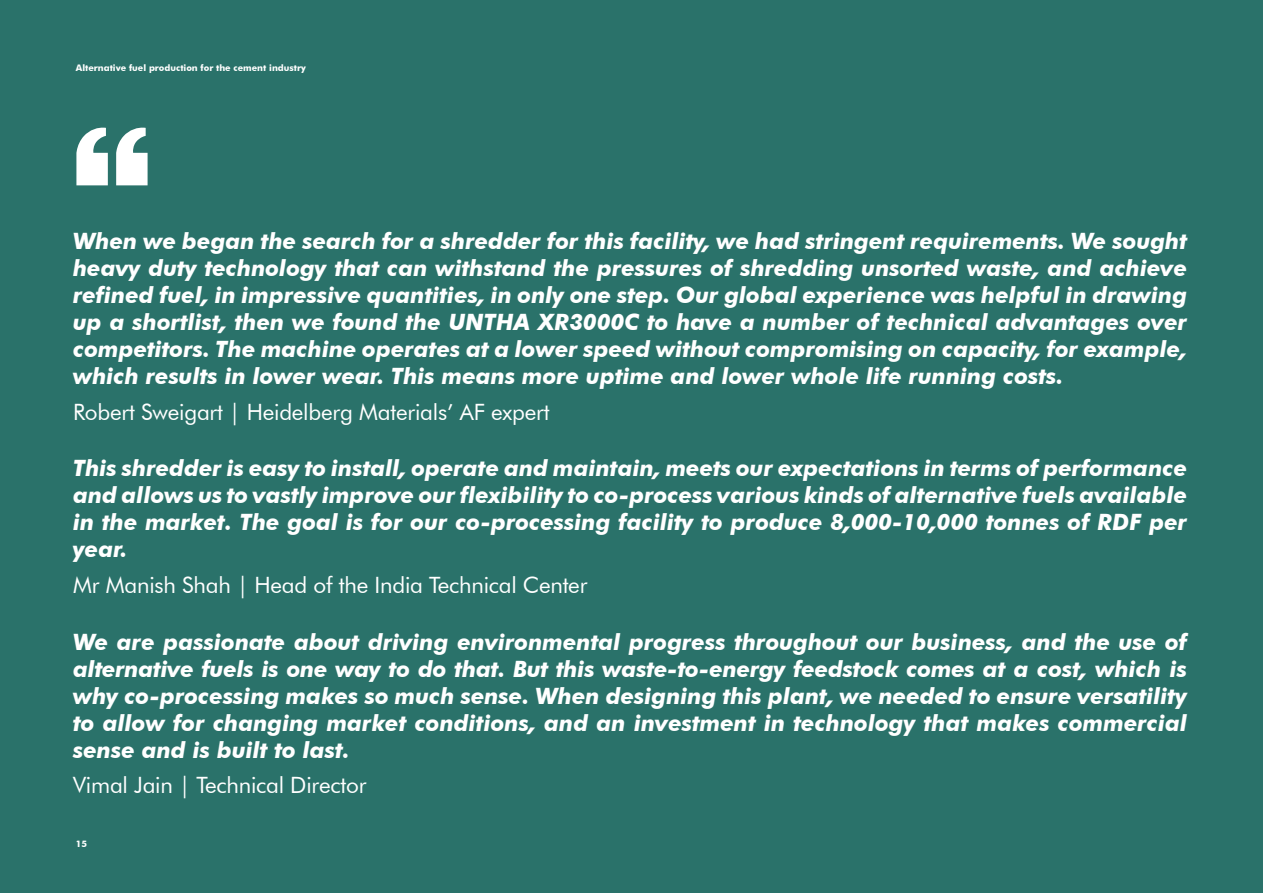
<style>
.page{position:relative;width:1263px;height:893px;background:#2a726a}
.page>*{position:absolute;margin:0;border:0;box-sizing:border-box;transform-origin:0 0}
.t1{font:italic 700 22.5px/27px "Futura BT";color:#fff;text-align:justify}
.t2{font:22.5px "Futura BT";letter-spacing:-.01em;color:#fff}
.t3{font:700 9px "Futura BT";color:#fff}
</style>
<div class="page">
<svg style="left:116px;top:127px;width:32px;height:58px"></svg>
<svg style="left:76px;top:127px;width:32px;height:58px"></svg>
<p class="t3" style="left:76px;top:62px;width:231px">Alternative fuel production for the cement industry</p>
<p class="t1" style="left:73px;top:227px;width:1115px">When we began the search for a shredder for this facility, we had stringent requirements. We sought heavy duty technology that can withstand the pressures of shredding unsorted waste, and achieve refined fuel, in impressive quantities, in only one step. Our global experience was helpful in drawing up a shortlist, then we found the UNTHA XR3000C to have a number of technical advantages over competitors. The machine operates at a lower speed without compromising on capacity, for example, which results in lower wear. This means more uptime and lower whole life running costs.</p>
<p class="t2" style="left:73px;top:398px;width:478px">Robert Sweigart | Heidelberg Materials’ AF expert</p>
<p class="t1" style="left:73px;top:455px;width:1116px">This shredder is easy to install, operate and maintain, meets our expectations in terms of performance and allows us to vastly improve our flexibility to co-process various kinds of alternative fuels available in the market. The goal is for our co-processing facility to produce 8,000-10,000 tonnes of RDF per year.</p>
<p class="t2" style="left:73px;top:571px;width:516px">Mr Manish Shah | Head of the India Technical Center</p>
<p class="t1" style="left:73px;top:628px;width:1115px">We are passionate about driving environmental progress throughout our business, and the use of alternative fuels is one way to do that. But this waste-to-energy feedstock comes at a cost, which is why co-processing makes so much sense. When designing this plant, we needed to ensure versatility to allow for changing market conditions, and an investment in technology that makes commercial sense and is built to last.</p>
<p class="t2" style="left:73px;top:771px;width:295px">Vimal Jain | Technical Director</p>
<p class="t3" style="left:76px;top:838px;width:13px">15</p>
</div>
